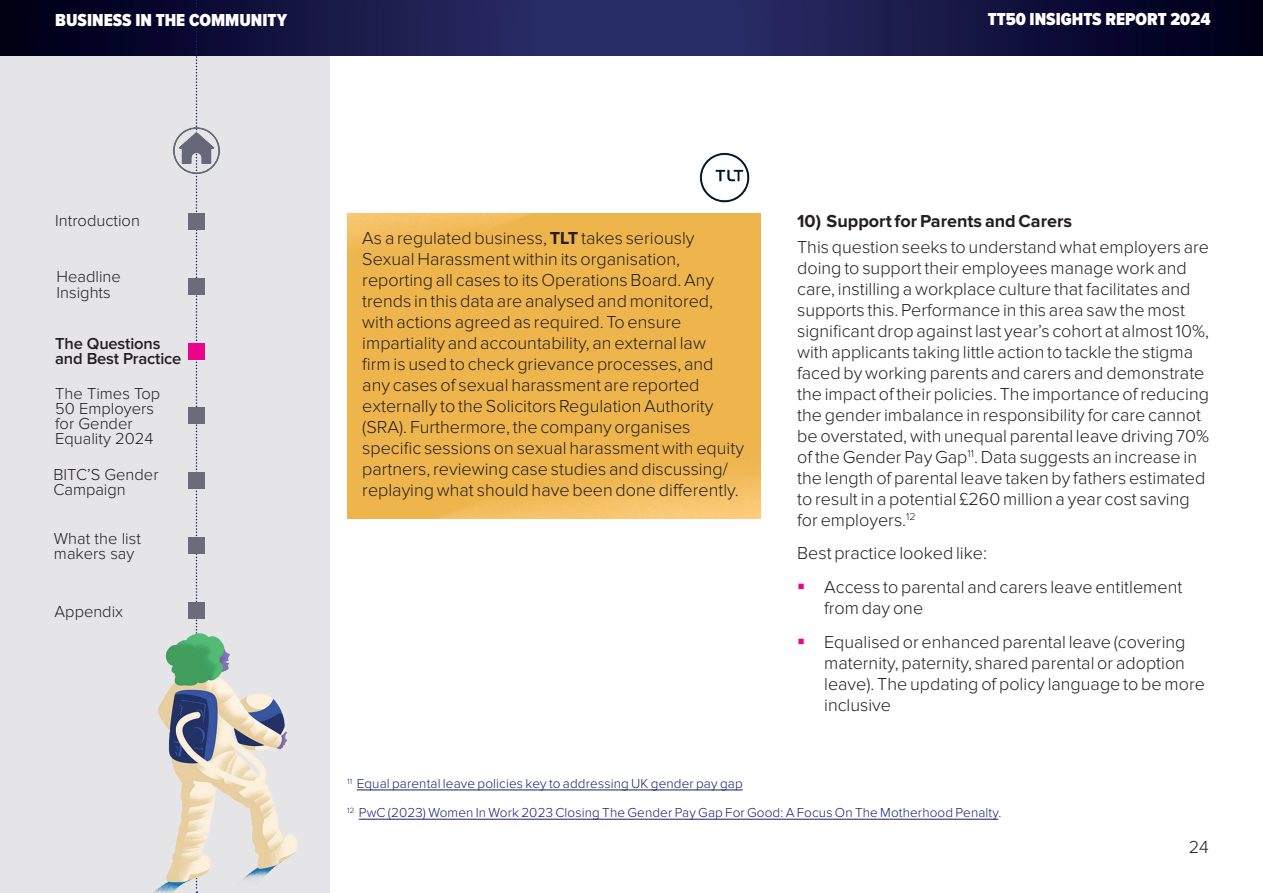
<style>
.page{position:relative;width:1263px;height:893px;background:#fff}
.page>*{position:absolute;margin:0;border:0;box-sizing:border-box;transform-origin:0 0}
.t1{font:300 18px/21px "Proxima Nova";color:#231f20}
.t2{font:900 18px "Proxima Nova Cond";color:#fff}
.t3{font:700 18px "Proxima Nova";color:#231f20}
.t4{font:300 16.5px/15px "Proxima Nova";color:#231f20}
.t5{font:600 16.5px/15px "Proxima Nova";letter-spacing:-.01em;color:#231f20}
.t6{font:300 13.5px/29.2px "Proxima Nova";letter-spacing:.01em;color:#171f6d}
.s1{font-weight:700}
</style>
<div class="page">
<div style="left:0;top:0;width:329px;height:893px;background:#e5e4e7"></div>
<img style="left:0;top:0;width:1263px;height:55px">
<svg style="left:196px;top:0;width:1px;height:634px"></svg>
<img style="left:347px;top:213px;width:414px;height:306px">
<hr style="left:357px;top:790px;width:386px;height:1px;background:#171f6d">
<hr style="left:359px;top:819px;width:639px;height:1px;background:#171f6d">
<img style="left:173px;top:126px;width:47px;height:48px">
<img style="left:153px;top:634px;width:144px;height:259px">
<img style="left:699px;top:152px;width:51px;height:51px">
<div style="left:188px;top:213px;width:17px;height:17px;background:#6c6b7a"></div>
<div style="left:188px;top:278px;width:17px;height:17px;background:#6c6b7a"></div>
<div style="left:188px;top:343px;width:17px;height:16px;background:#ed028c"></div>
<div style="left:188px;top:472px;width:17px;height:17px;background:#6c6b7a"></div>
<div style="left:188px;top:602px;width:17px;height:17px;background:#6c6b7a"></div>
<div style="left:188px;top:408px;width:17px;height:16px;background:#6c6b7a"></div>
<div style="left:188px;top:537px;width:17px;height:17px;background:#6c6b7a"></div>
<p class="t2" style="left:55px;top:7px;width:233px">BUSINESS IN THE COMMUNITY</p>
<p class="t2" style="left:988px;top:6px;width:224px">TT50 INSIGHTS REPORT 2024</p>
<p class="t4" style="left:55px;top:213px;width:86px">Introduction</p>
<p class="t4" style="left:57px;top:268px;width:66px;line-height:16.5px">Headline<br>Insights</p>
<p class="t5" style="left:55px;top:337px;width:128px">The Questions and Best Practice</p>
<p class="t4" style="left:55px;top:386px;width:106px">The Times Top<br>50 Employers for Gender<br>Equality 2024</p>
<p class="t4" style="left:53px;top:467px;width:107px">BITC’S Gender<br>Campaign</p>
<p class="t4" style="left:54px;top:532px;width:88px">What the list makers say</p>
<p class="t4" style="left:55px;top:604px;width:70px">Appendix</p>
<p class="t1" style="left:362px;top:228px;width:383px">As a regulated business, <span class="s1">TLT</span> takes seriously Sexual Harassment within its organisation, reporting all cases to its Operations Board. Any trends in this data are analysed and monitored, with actions agreed as required. To ensure impartiality and accountability, an external law<br>firm is used to check grievance processes, and any cases of sexual harassment are reported externally to the Solicitors Regulation Authority (SRA). Furthermore, the company organises specific sessions on sexual harassment with equity partners, reviewing case studies and discussing/ replaying what should have been done differently.</p>
<p class="t3" style="left:797px;top:211px;width:276px">10) Support for Parents and Carers</p>
<p class="t1" style="left:797px;top:236px;width:413px">This question seeks to understand what employers are doing to support their employees manage work and care, instilling a workplace culture that facilitates and supports this. Performance in this area saw the most significant drop against last year’s cohort at almost 10%, with applicants taking little action to tackle the stigma faced by working parents and carers and demonstrate the impact of their policies. The importance of reducing the gender imbalance in responsibility for care cannot be overstated, with unequal parental leave driving 70% of the Gender Pay Gap<sup>11</sup>. Data suggests an increase in the length of parental leave taken by fathers estimated to result in a potential £260 million a year cost saving for employers.<sup>12</sup></p>
<p class="t1" style="left:824px;top:537px;width:360px;line-height:33.8px;text-indent:-27px">Best practice looked like:<br>Access to parental and carers leave entitlement</p>
<p class="t1" style="left:824px;top:592px;width:363px;line-height:33.8px">from day one<br>Equalised or enhanced parental leave (covering</p>
<p class="t1" style="left:824px;top:653px;width:382px">maternity, paternity, shared parental or adoption leave). The updating of policy language to be more inclusive</p>
<p class="t6" style="left:347px;top:769px;width:656px"><sup>11</sup> Equal parental leave policies key to addressing UK gender pay gap<br><sup>12</sup> PwC (2023) Women In Work 2023 Closing The Gender Pay Gap For Good: A Focus On The Motherhood Penalty.</p>
<p class="t1" style="left:1189px;top:837px;width:22px">24</p>
</div>
